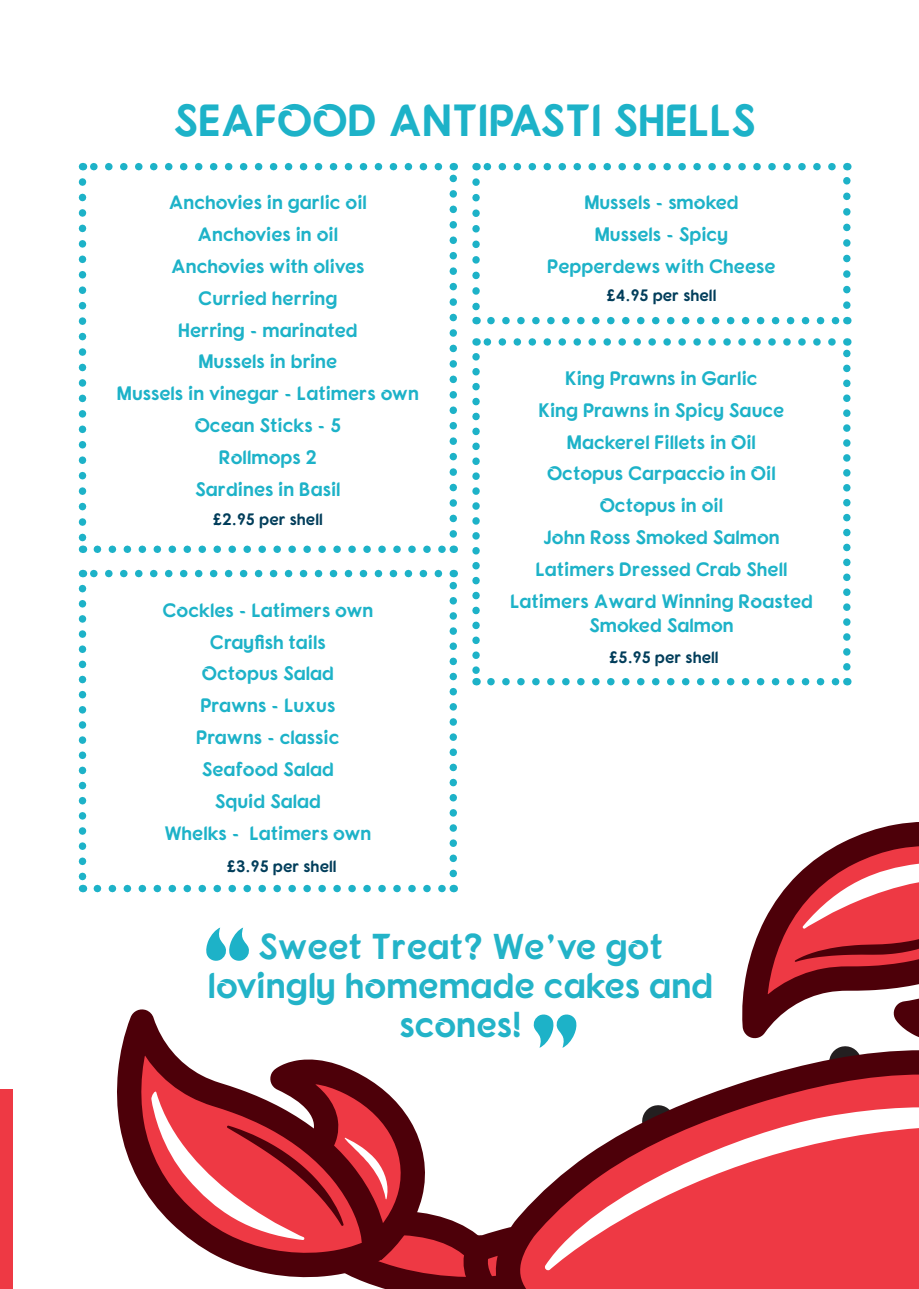
<style>
.page{position:relative;width:919px;height:1289px;background:#fff}
.page>*{position:absolute;margin:0;border:0;box-sizing:border-box;transform-origin:0 0}
.t1{font:126px "Fonarto";color:#1db2c8}
.t2{font:45px "Fonarto";color:#1db2c8}
.t3{font:36px/39px "Fonarto";color:#23b3c8;text-align:center}
.t4{font:19.5px/32px "Fonarto";color:#1db2c8;text-align:center}
.t5{font:16.5px "Fonarto";color:#013d5a}
</style>
<div class="page">
<svg style="left:117px;top:1009px;width:62px;height:191px;fill:#4d0009"></svg>
<svg style="left:611px;top:1083px;width:307px;height:205px;background:#e05059"></svg>
<svg style="left:151px;top:1059px;width:460px;height:229px"></svg>
<svg style="left:543px;top:1094px;width:375px;height:177px;fill:#ee3944"></svg>
<svg style="left:741px;top:822px;width:177px;height:262px"></svg>
<svg style="left:97px;top:545px;width:349px;height:8px"></svg>
<svg style="left:90px;top:163px;width:348px;height:7px"></svg>
<svg style="left:79px;top:182px;width:7px;height:371px"></svg>
<svg style="left:449px;top:163px;width:8px;height:371px"></svg>
<svg style="left:97px;top:884px;width:349px;height:8px"></svg>
<svg style="left:90px;top:570px;width:348px;height:7px"></svg>
<svg style="left:79px;top:588px;width:7px;height:304px"></svg>
<svg style="left:449px;top:570px;width:8px;height:303px"></svg>
<svg style="left:491px;top:678px;width:348px;height:7px"></svg>
<svg style="left:483px;top:338px;width:348px;height:8px"></svg>
<svg style="left:472px;top:357px;width:8px;height:328px"></svg>
<svg style="left:843px;top:338px;width:7px;height:329px"></svg>
<svg style="left:491px;top:317px;width:348px;height:7px"></svg>
<svg style="left:483px;top:163px;width:348px;height:7px"></svg>
<svg style="left:472px;top:182px;width:8px;height:142px"></svg>
<svg style="left:843px;top:163px;width:7px;height:142px"></svg>
<div style="left:0;top:1089px;width:13px;height:199px;background:#ee3944"></div>
<h2 class="t2" style="left:173px;top:93px;width:584px">SEAFOOD ANTIPASTI SHELLS</h2>
<p class="t4" style="left:117px;top:185px;width:303px">Anchovies in garlic oil<br>Anchovies in oil<br>Anchovies with olives<br>Curried herring<br>Herring - marinated<br>Mussels in brine<br>Mussels in vinegar - Latimers own<br>Ocean Sticks - 5<br>Rollmops 2<br>Sardines in Basil</p>
<p class="t5" style="left:213px;top:508px;width:111px">£2.95 per shell</p>
<p class="t4" style="left:162px;top:593px;width:212px">Cockles - Latimers own<br>Crayfish tails<br>Octopus Salad<br>Prawns - Luxus<br>Prawns - classic<br>Seafood Salad<br>Squid Salad<br>Whelks - Latimers own</p>
<p class="t5" style="left:227px;top:856px;width:111px">£3.95 per shell</p>
<p class="t4" style="left:547px;top:185px;width:230px">Mussels - smoked<br>Mussels - Spicy<br>Pepperdews with Cheese</p>
<p class="t5" style="left:606px;top:285px;width:111px">£4.95 per shell</p>
<p class="t4" style="left:510px;top:361px;width:304px">King Prawns in Garlic<br>King Prawns in Spicy Sauce<br>Mackerel Fillets in Oil<br>Octopus Carpaccio in Oil<br>Octopus in oil<br>John Ross Smoked Salmon<br>Latimers Dressed Crab Shell<br>Latimers Award Winning Roasted</p>
<p class="t4" style="left:589px;top:608px;width:146px">Smoked Salmon</p>
<p class="t5" style="left:609px;top:647px;width:111px">£5.95 per shell</p>
<h1 class="t1" style="left:195px;top:895px;width:67px">“</h1>
<h3 class="t3" style="left:208px;top:925px;width:506px">Sweet Treat? We’ve got lovingly homemade cakes and scones!</h3>
<h1 class="t1" style="left:522px;top:982px;width:67px">”</h1>
</div>
